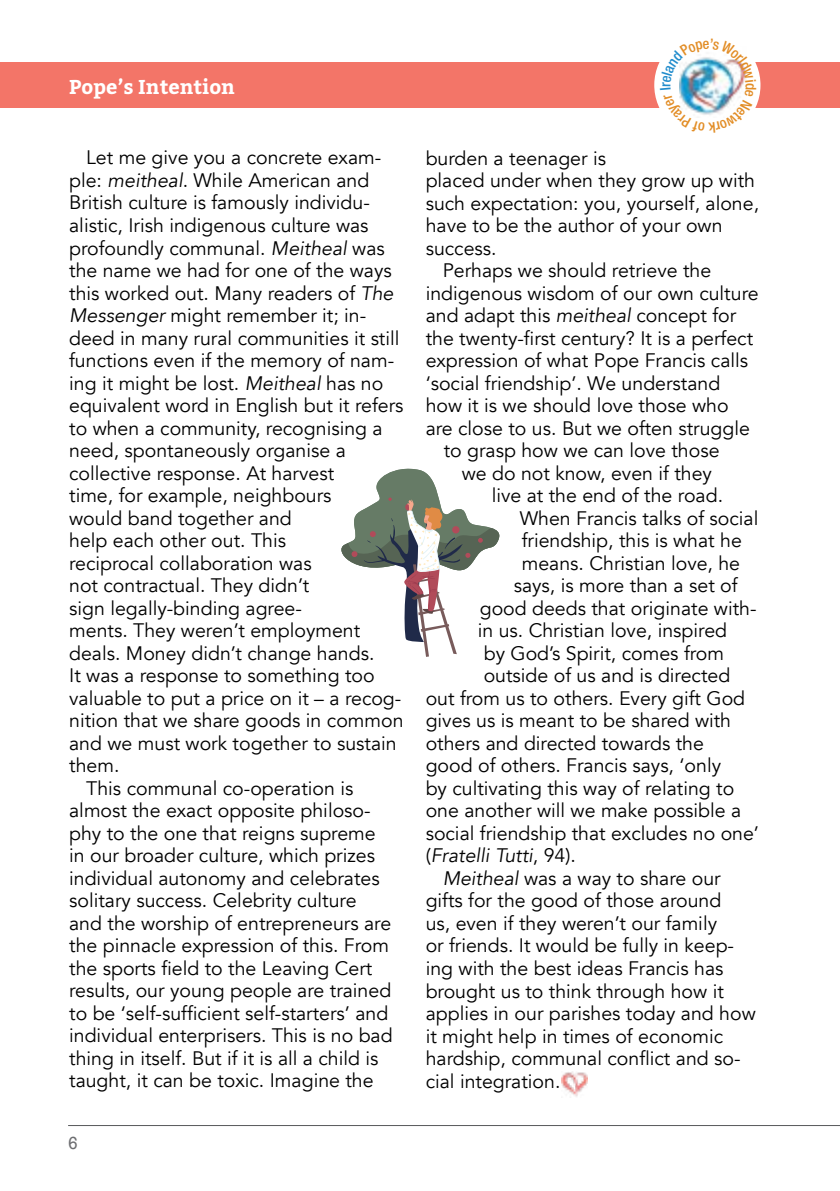
<style>
.page{position:relative;width:840px;height:1191px;background:#fff}
.page>*{position:absolute;margin:0;border:0;box-sizing:border-box;transform-origin:0 0}
.t1{font:700 20px "Bitter";color:#fff}
.t2{font:19.6px "Avenir";color:#000}
.t3{font:italic 19.6px "Avenir";color:#000}
.t4{font:18px "Rockwell";color:#6d6e71}
.s1{font-style:italic}
.s2{font-style:normal}
</style>
<div class="page">
<img style="left:561px;top:1072px;width:25px;height:25px">
<div style="left:0;top:62px;width:839px;height:46px;background:#f37568"></div>
<hr style="left:68px;top:1125px;width:771px;height:1px;background:#58595b">
<div style="left:654px;top:33px;width:105px;height:105px;background:#fff;border-radius:50%"></div>
<div style="left:653px;top:32px;width:107px;height:107px;border:2px solid #fff;border-radius:50%"></div>
<svg style="left:341px;top:468px;width:159px;height:189px"></svg>
<img style="left:659px;top:38px;width:97px;height:95px">
<p class="t1" style="left:69px;top:73px;width:167px">Pope’s Intention</p>
<p class="t2" style="left:86px;top:146px;width:296px">Let me give you a concrete exam-</p>
<p class="t2" style="left:69px;top:168px;width:301px">ple: <span class="s1">meitheal</span>. While American and</p>
<p class="t2" style="left:69px;top:191px;width:302px">British culture is famously individu-</p>
<p class="t2" style="left:69px;top:213px;width:301px">alistic, Irish indigenous culture was</p>
<p class="t2" style="left:69px;top:236px;width:317px">profoundly communal. <span class="s1">Meitheal</span> was</p>
<p class="t2" style="left:69px;top:258px;width:324px">the name we had for one of the ways</p>
<p class="t2" style="left:69px;top:281px;width:325px">this worked out. Many readers of <span class="s1">The</span></p>
<p class="t2" style="left:69px;top:303px;width:298px"><span class="s1">Messenger</span> might remember it; in-</p>
<p class="t2" style="left:69px;top:326px;width:331px">deed in many rural communities it still</p>
<p class="t2" style="left:69px;top:349px;width:326px">functions even if the memory of nam-</p>
<p class="t2" style="left:69px;top:371px;width:315px">ing it might be lost. <span class="s1">Meitheal</span> has no</p>
<p class="t2" style="left:69px;top:394px;width:335px">equivalent word in English but it refers</p>
<p class="t2" style="left:69px;top:416px;width:315px">to when a community, recognising a</p>
<p class="t2" style="left:69px;top:439px;width:278px">need, spontaneously organise a</p>
<p class="t2" style="left:69px;top:461px;width:266px">collective response. At harvest</p>
<p class="t2" style="left:69px;top:484px;width:264px">time, for example, neighbours</p>
<p class="t2" style="left:69px;top:506px;width:224px">would band together and</p>
<p class="t2" style="left:69px;top:529px;width:218px">help each other out. This</p>
<p class="t2" style="left:69px;top:551px;width:244px">reciprocal collaboration was</p>
<p class="t2" style="left:69px;top:574px;width:241px">not contractual. They didn’t</p>
<p class="t2" style="left:69px;top:596px;width:234px">sign legally-binding agree-</p>
<p class="t2" style="left:69px;top:619px;width:292px">ments. They weren’t employment</p>
<p class="t2" style="left:69px;top:641px;width:306px">deals. Money didn’t change hands.</p>
<p class="t2" style="left:69px;top:664px;width:307px">It was a response to something too</p>
<p class="t2" style="left:69px;top:686px;width:333px">valuable to put a price on it – a recog-</p>
<p class="t2" style="left:69px;top:709px;width:336px">nition that we share goods in common</p>
<p class="t2" style="left:69px;top:731px;width:329px">and we must work together to sustain</p>
<p class="t2" style="left:69px;top:754px;width:52px">them.</p>
<p class="t2" style="left:86px;top:776px;width:268px">This communal co-operation is</p>
<p class="t2" style="left:69px;top:799px;width:303px">almost the exact opposite philoso-</p>
<p class="t2" style="left:69px;top:821px;width:308px">phy to the one that reigns supreme</p>
<p class="t2" style="left:69px;top:844px;width:307px">in our broader culture, which prizes</p>
<p class="t2" style="left:69px;top:866px;width:312px">individual autonomy and celebrates</p>
<p class="t2" style="left:69px;top:889px;width:289px">solitary success. Celebrity culture</p>
<p class="t2" style="left:69px;top:911px;width:323px">and the worship of entrepreneurs are</p>
<p class="t2" style="left:69px;top:934px;width:321px">the pinnacle expression of this. From</p>
<p class="t2" style="left:69px;top:956px;width:304px">the sports field to the Leaving Cert</p>
<p class="t2" style="left:69px;top:979px;width:323px">results, our young people are trained</p>
<p class="t2" style="left:69px;top:1001px;width:320px">to be ‘self-sufficient self-starters’ and</p>
<p class="t2" style="left:69px;top:1024px;width:325px">individual enterprisers. This is no bad</p>
<p class="t2" style="left:69px;top:1046px;width:310px">thing in itself. But if it is all a child is</p>
<p class="t2" style="left:69px;top:1069px;width:306px">taught, it can be toxic. Imagine the</p>
<p class="t4" style="left:68px;top:1132px;width:11px">6</p>
<p class="t2" style="left:425px;top:146px;width:182px">burden a teenager is</p>
<p class="t2" style="left:425px;top:169px;width:330px">placed under when they grow up with</p>
<p class="t2" style="left:425px;top:191px;width:335px">such expectation: you, yourself, alone,</p>
<p class="t2" style="left:425px;top:214px;width:298px">have to be the author of your own</p>
<p class="t2" style="left:425px;top:236px;width:72px">success.</p>
<p class="t2" style="left:442px;top:259px;width:270px">Perhaps we should retrieve the</p>
<p class="t2" style="left:425px;top:281px;width:334px">indigenous wisdom of our own culture</p>
<p class="t2" style="left:425px;top:304px;width:312px">and adapt this <span class="s1">meitheal</span> concept for</p>
<p class="t2" style="left:425px;top:326px;width:329px">the twenty-first century? It is a perfect</p>
<p class="t2" style="left:425px;top:349px;width:324px">expression of what Pope Francis calls</p>
<p class="t2" style="left:425px;top:371px;width:296px">‘social friendship’. We understand</p>
<p class="t2" style="left:425px;top:394px;width:304px">how it is we should love those who</p>
<p class="t2" style="left:425px;top:416px;width:325px">are close to us. But we often struggle</p>
<p class="t2" style="left:443px;top:439px;width:277px">to grasp how we can love those</p>
<p class="t2" style="left:461px;top:461px;width:251px">we do not know, even if they</p>
<p class="t2" style="left:491px;top:484px;width:233px">live at the end of the road.</p>
<p class="t2" style="left:519px;top:506px;width:240px">When Francis talks of social</p>
<p class="t2" style="left:521px;top:529px;width:221px">friendship, this is what he</p>
<p class="t2" style="left:521px;top:551px;width:220px">means. Christian love, he</p>
<p class="t2" style="left:513px;top:574px;width:225px">says, is more than a set of</p>
<p class="t2" style="left:479px;top:596px;width:278px">good deeds that originate with-</p>
<p class="t2" style="left:477px;top:619px;width:251px">in us. Christian love, inspired</p>
<p class="t2" style="left:483px;top:641px;width:242px">by God’s Spirit, comes from</p>
<p class="t2" style="left:483px;top:664px;width:248px">outside of us and is directed</p>
<p class="t2" style="left:425px;top:686px;width:321px">out from us to others. Every gift God</p>
<p class="t2" style="left:425px;top:709px;width:307px">gives us is meant to be shared with</p>
<p class="t2" style="left:425px;top:731px;width:279px">others and directed towards the</p>
<p class="t2" style="left:425px;top:754px;width:297px">good of others. Francis says, ‘only</p>
<p class="t2" style="left:425px;top:776px;width:310px">by cultivating this way of relating to</p>
<p class="t2" style="left:425px;top:799px;width:317px">one another will we make possible a</p>
<p class="t2" style="left:425px;top:821px;width:334px">social friendship that excludes no one’</p>
<p class="t3" style="left:425px;top:844px;width:152px"><span class="s2">(</span>Fratelli Tutti<span class="s2">, 94).</span></p>
<p class="t2" style="left:442px;top:866px;width:279px"><span class="s1">Meitheal</span> was a way to share our</p>
<p class="t2" style="left:425px;top:889px;width:297px">gifts for the good of those around</p>
<p class="t2" style="left:425px;top:911px;width:293px">us, even if they weren’t our family</p>
<p class="t2" style="left:425px;top:934px;width:310px">or friends. It would be fully in keep-</p>
<p class="t2" style="left:425px;top:956px;width:299px">ing with the best ideas Francis has</p>
<p class="t2" style="left:425px;top:979px;width:299px">brought us to think through how it</p>
<p class="t2" style="left:425px;top:1001px;width:331px">applies in our parishes today and how</p>
<p class="t2" style="left:425px;top:1024px;width:299px">it might help in times of economic</p>
<p class="t2" style="left:425px;top:1046px;width:316px">hardship, communal conflict and so-</p>
<p class="t2" style="left:425px;top:1069px;width:136px">cial integration.</p>
</div>
